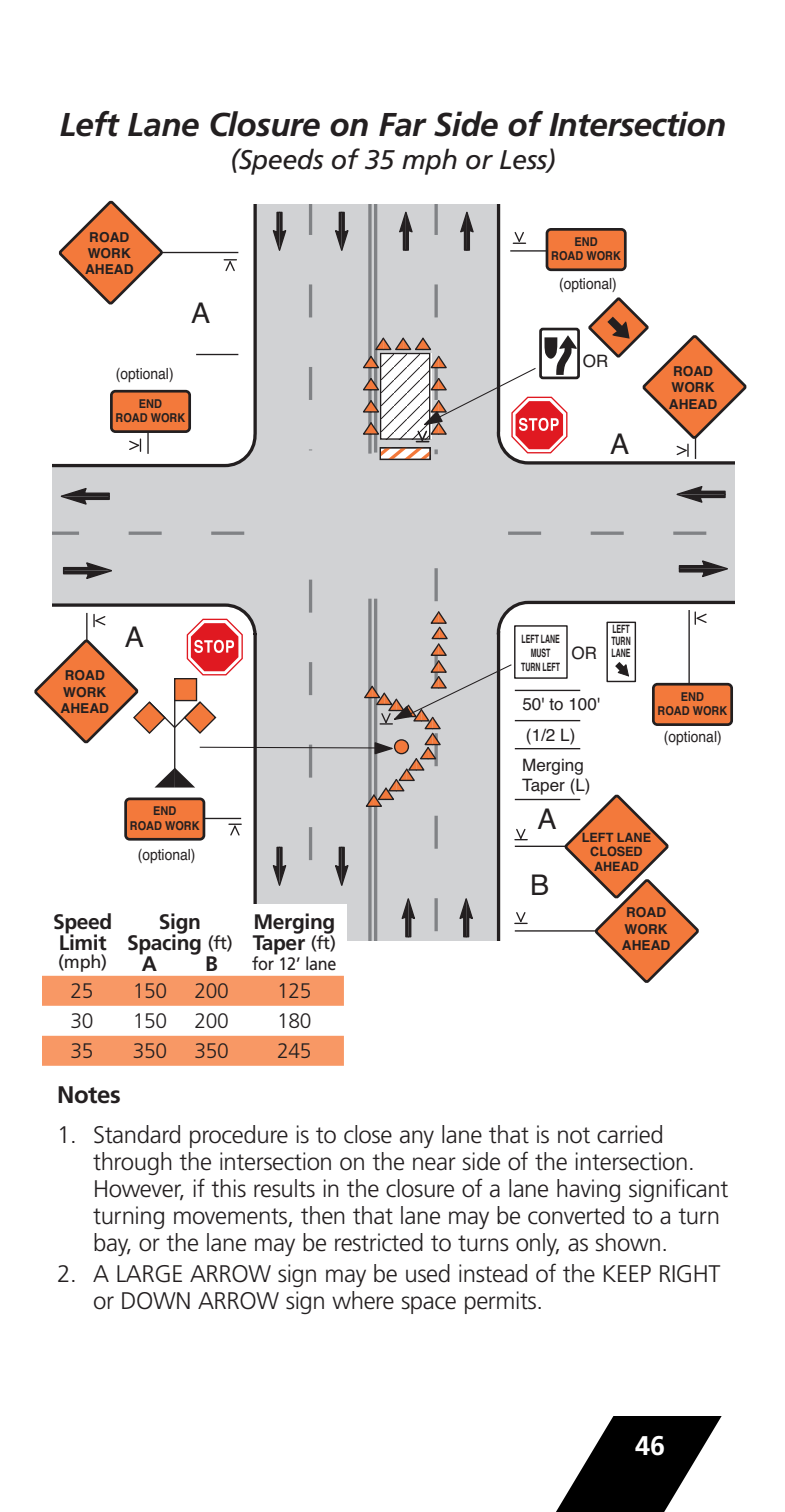
<style>
.page{position:relative;width:785px;height:1512px;background:#fff}
.page>*{position:absolute;margin:0;border:0;box-sizing:border-box;transform-origin:0 0}
.t1{font:italic 700 33px "Frutiger";letter-spacing:-.015em;color:#231f20}
.t2{font:28.5px "Helvetica";color:#231f20}
.t3{font:italic 27px "Frutiger";letter-spacing:-.015em;color:#231f20}
.t4{font:700 27px "Frutiger";color:#fff}
.t5{font:300 24px/27px "Frutiger";letter-spacing:-.015em;color:#231f20}
.t6{font:700 24px "Frutiger";letter-spacing:-.015em;color:#231f20}
.t7{font:700 21px/21px "Frutiger";letter-spacing:-.015em;color:#231f20;text-align:right}
.t8{font:300 21px "Frutiger";letter-spacing:-.015em;color:#231f20}
.t9{font:18px "Frutiger";letter-spacing:-.015em;color:#231f20;scale:.9 1}
.t10{font:18px "Frutiger";letter-spacing:-.015em;color:#231f20}
.t11{font:17.1px/20.1px "Helvetica";color:#231f20}
.t12{font:15.3px "Helvetica";color:#231f20;scale:.9 1}
.t13{font:700 13.5px/16.2px "Helvetica";color:#231f20;text-align:center}
.t14{font:700 12.9px/14.7px "Helvetica";color:#231f20;text-align:center}
.t15{font:700 12px/14.7px "Helvetica";color:#231f20;text-align:center;scale:.9 1}
.t16{font:700 11.4px/13.8px "Helvetica";color:#231f20;text-align:center;scale:.61 1}
.s1{font-weight:400;font-size:18px}
</style>
<div class="page">
<svg style="left:556px;top:1416px;width:165px;height:96px"></svg>
<svg style="left:52px;top:200px;width:682px;height:741px"></svg>
<svg style="left:271px;top:846px;width:16px;height:41px"></svg>
<svg style="left:333px;top:846px;width:17px;height:41px"></svg>
<svg style="left:271px;top:211px;width:16px;height:41px"></svg>
<svg style="left:333px;top:211px;width:17px;height:41px"></svg>
<svg style="left:309px;top:580px;width:3px;height:324px"></svg>
<svg style="left:309px;top:203px;width:3px;height:247px"></svg>
<svg style="left:508px;top:532px;width:226px;height:3px"></svg>
<svg style="left:52px;top:532px;width:207px;height:3px"></svg>
<svg style="left:675px;top:484px;width:51px;height:20px"></svg>
<svg style="left:677px;top:559px;width:51px;height:20px"></svg>
<svg style="left:60px;top:486px;width:50px;height:20px"></svg>
<svg style="left:62px;top:561px;width:51px;height:20px"></svg>
<hr style="left:514px;top:930px;width:93px;height:2px;background:#231f20">
<hr style="left:196px;top:354px;width:42px;height:1px;background:#231f20">
<hr style="left:156px;top:252px;width:82px;height:1px;background:#231f20">
<svg style="left:229px;top:824px;width:12px;height:13px"></svg>
<svg style="left:224px;top:259px;width:12px;height:13px"></svg>
<hr style="left:159px;top:818px;width:82px;height:1px;background:#231f20">
<svg style="left:595px;top:880px;width:102px;height:102px;fill:#f3793b"></svg>
<div style="left:594px;top:879px;width:104px;height:104px;border:3px solid #231f20;border-radius:49px"></div>
<hr style="left:514px;top:846px;width:51px;height:1px;background:#231f20">
<hr style="left:514px;top:799px;width:66px;height:1px;background:#231f20">
<hr style="left:514px;top:748px;width:66px;height:1px;background:#231f20">
<hr style="left:514px;top:720px;width:66px;height:1px;background:#231f20">
<hr style="left:514px;top:690px;width:66px;height:1px;background:#231f20">
<svg style="left:565px;top:796px;width:102px;height:101px;fill:#f3793b"></svg>
<div style="left:564px;top:794px;width:104px;height:105px;border:3px solid #231f20;border-radius:49px"></div>
<svg style="left:694px;top:612px;width:13px;height:12px"></svg>
<svg style="left:93px;top:614px;width:13px;height:13px"></svg>
<hr style="left:147px;top:431px;width:2px;height:23px;background:#231f20">
<svg style="left:128px;top:439px;width:13px;height:12px"></svg>
<hr style="left:694px;top:424px;width:1px;height:35px;background:#231f20">
<svg style="left:643px;top:336px;width:101px;height:102px;fill:#f3793b"></svg>
<div style="left:642px;top:335px;width:104px;height:104px;border:3px solid #231f20;border-radius:49px"></div>
<svg style="left:675px;top:444px;width:13px;height:12px"></svg>
<svg style="left:60px;top:202px;width:101px;height:101px;fill:#f3793b"></svg>
<div style="left:59px;top:201px;width:104px;height:104px;border:3px solid #231f20;border-radius:49px"></div>
<hr style="left:688px;top:610px;width:1px;height:83px;background:#231f20">
<hr style="left:86px;top:613px;width:1px;height:37px;background:#231f20">
<div style="left:546px;top:229px;width:79px;height:41px;background:#f3793b;border-radius:4px"></div>
<div style="left:545px;top:228px;width:81px;height:43px;border:3px solid #231f20;border-radius:4px"></div>
<div style="left:111px;top:391px;width:78px;height:41px;background:#f3793b;border-radius:4px"></div>
<div style="left:110px;top:390px;width:81px;height:43px;border:3px solid #231f20;border-radius:4px"></div>
<div style="left:125px;top:799px;width:79px;height:40px;background:#f3793b;border-radius:4px"></div>
<div style="left:124px;top:798px;width:81px;height:43px;border:3px solid #231f20;border-radius:4px"></div>
<div style="left:653px;top:684px;width:78px;height:41px;background:#f3793b;border-radius:4px"></div>
<div style="left:651px;top:683px;width:81px;height:43px;border:3px solid #231f20;border-radius:4px"></div>
<svg style="left:35px;top:641px;width:102px;height:101px;fill:#f3793b"></svg>
<div style="left:34px;top:639px;width:104px;height:105px;border:3px solid #231f20;border-radius:49px"></div>
<div style="left:539px;top:328px;width:40px;height:51px;border:3px solid #231f20;border-radius:2px"></div>
<svg style="left:589px;top:299px;width:58px;height:57px;fill:#f3793b"></svg>
<div style="left:588px;top:297px;width:60px;height:61px;border:3px solid #231f20;border-radius:28px"></div>
<svg style="left:607px;top:317px;width:22px;height:22px"></svg>
<svg style="left:186px;top:617px;width:57px;height:59px"></svg>
<div style="left:513px;top:625px;width:54px;height:54px;border:1px solid #231f20"></div>
<div style="left:248px;top:194px;width:254px;height:9px;background:#fff"></div>
<div style="left:606px;top:622px;width:29px;height:60px;border:1px solid #231f20"></div>
<svg style="left:608px;top:656px;width:24px;height:23px"></svg>
<hr style="left:174px;top:679px;width:1px;height:91px;background:#231f20">
<div style="left:174px;top:679px;width:22px;height:22px;background:#f3793b"></div>
<div style="left:174px;top:678px;width:23px;height:23px;border:1px solid #231f20"></div>
<svg style="left:132px;top:700px;width:85px;height:35px"></svg>
<svg style="left:154px;top:768px;width:41px;height:20px"></svg>
<svg style="left:361px;top:202px;width:216px;height:257px"></svg>
<div style="left:379px;top:447px;width:51px;height:13px;border:1px solid #231f20"></div>
<hr style="left:200px;top:747px;width:189px;height:2px;background:#231f20">
<svg style="left:362px;top:568px;width:165px;height:373px;background:#bcbabb"></svg>
<div style="left:29px;top:904px;width:318px;height:172px;background:#fff"></div>
<div style="left:42px;top:976px;width:302px;height:30px;background:#f89865"></div>
<div style="left:42px;top:1036px;width:302px;height:30px;background:#f89865"></div>
<h1 class="t1" style="left:60px;top:111px;width:667px">Left Lane Closure on Far Side of Intersection</h1>
<p class="t3" style="left:230px;top:148px;width:327px">(Speeds of 35 mph or Less)</p>
<p class="t13" style="left:85px;top:228px;width:50px">ROAD<br>WORK<br>AHEAD</p>
<p class="t12" style="left:116px;top:360px;width:66px">(optional)</p>
<p class="t2" style="left:191px;top:289px;width:21px">A</p>
<p class="t15" style="left:115px;top:395px;width:79px">END<br>ROAD WORK</p>
<p class="t13" style="left:61px;top:667px;width:50px">ROAD<br>WORK<br>AHEAD</p>
<p class="t2" style="left:125px;top:612px;width:21px">A</p>
<p class="t15" style="left:130px;top:803px;width:79px">END<br>ROAD WORK</p>
<p class="t12" style="left:138px;top:842px;width:66px">(optional)</p>
<p class="t7" style="left:53px;top:913px;width:61px">Speed</p>
<p class="t7" style="left:159px;top:913px;width:44px">Sign</p>
<p class="t7" style="left:59px;top:913px;width:278px">Merging<br>Limit Spacing <span class="s1">(ft)</span> Taper <span class="s1">(ft)</span></p>
<p class="t10" style="left:58px;top:954px;width:50px">(mph)</p>
<p class="t7" style="left:142px;top:955px;width:17px">A</p>
<p class="t7" style="left:205px;top:955px;width:14px">B</p>
<p class="t9" style="left:252px;top:957px;width:95px">for 12’ lane</p>
<p class="t8" style="left:70px;top:982px;width:24px">25</p>
<p class="t8" style="left:133px;top:982px;width:36px">150</p>
<p class="t8" style="left:194px;top:982px;width:36px">200</p>
<p class="t8" style="left:277px;top:982px;width:36px">125</p>
<p class="t8" style="left:70px;top:1012px;width:24px">30</p>
<p class="t8" style="left:133px;top:1012px;width:36px">150</p>
<p class="t8" style="left:194px;top:1012px;width:36px">200</p>
<p class="t8" style="left:277px;top:1012px;width:36px">180</p>
<p class="t8" style="left:70px;top:1042px;width:24px">35</p>
<p class="t8" style="left:133px;top:1042px;width:36px">350</p>
<p class="t8" style="left:194px;top:1042px;width:36px">350</p>
<p class="t8" style="left:277px;top:1042px;width:36px">245</p>
<p class="t15" style="left:551px;top:234px;width:79px">END<br>ROAD WORK</p>
<p class="t12" style="left:558px;top:271px;width:66px">(optional)</p>
<p class="t11" style="left:582px;top:350px;width:27px">OR</p>
<p class="t2" style="left:609px;top:419px;width:21px">A</p>
<p class="t13" style="left:668px;top:362px;width:50px">ROAD<br>WORK<br>AHEAD</p>
<p class="t16" style="left:521px;top:632px;width:65px">LEFT LANE<br>MUST<br>TURN LEFT</p>
<p class="t11" style="left:571px;top:642px;width:27px">OR</p>
<p class="t11" style="left:522px;top:694px;width:79px">50' to 100'</p>
<p class="t11" style="left:525px;top:725px;width:51px">(1/2 L)</p>
<p class="t11" style="left:522px;top:755px;width:70px">Merging<br>Taper (L)</p>
<p class="t2" style="left:537px;top:794px;width:21px">A</p>
<p class="t16" style="left:611px;top:623px;width:33px;line-height:12px;text-align:justify">LEFT TURN LANE</p>
<p class="t15" style="left:657px;top:689px;width:79px">END<br>ROAD WORK</p>
<p class="t12" style="left:663px;top:724px;width:66px">(optional)</p>
<p class="t2" style="left:530px;top:861px;width:21px">B</p>
<p class="t14" style="left:581px;top:829px;width:71px">LEFT LANE<br>CLOSED<br>AHEAD</p>
<p class="t13" style="left:621px;top:904px;width:50px">ROAD<br>WORK<br>AHEAD</p>
<p class="t6" style="left:57px;top:1085px;width:65px">Notes</p>
<p class="t5" style="left:93px;top:1123px;width:636px;text-indent:-36px">1. Standard procedure is to close any lane that is not carried through the intersection on the near side of the intersection.<br>However, if this results in the closure of a lane having significant turning movements, then that lane may be converted to a turn bay, or the lane may be restricted to turns only, as shown.</p>
<p class="t5" style="left:93px;top:1262px;width:628px;text-indent:-36px">2. A LARGE ARROW sign may be used instead of the KEEP RIGHT or DOWN ARROW sign where space permits.</p>
<p class="t4" style="left:635px;top:1435px;width:32px">46</p>
</div>
